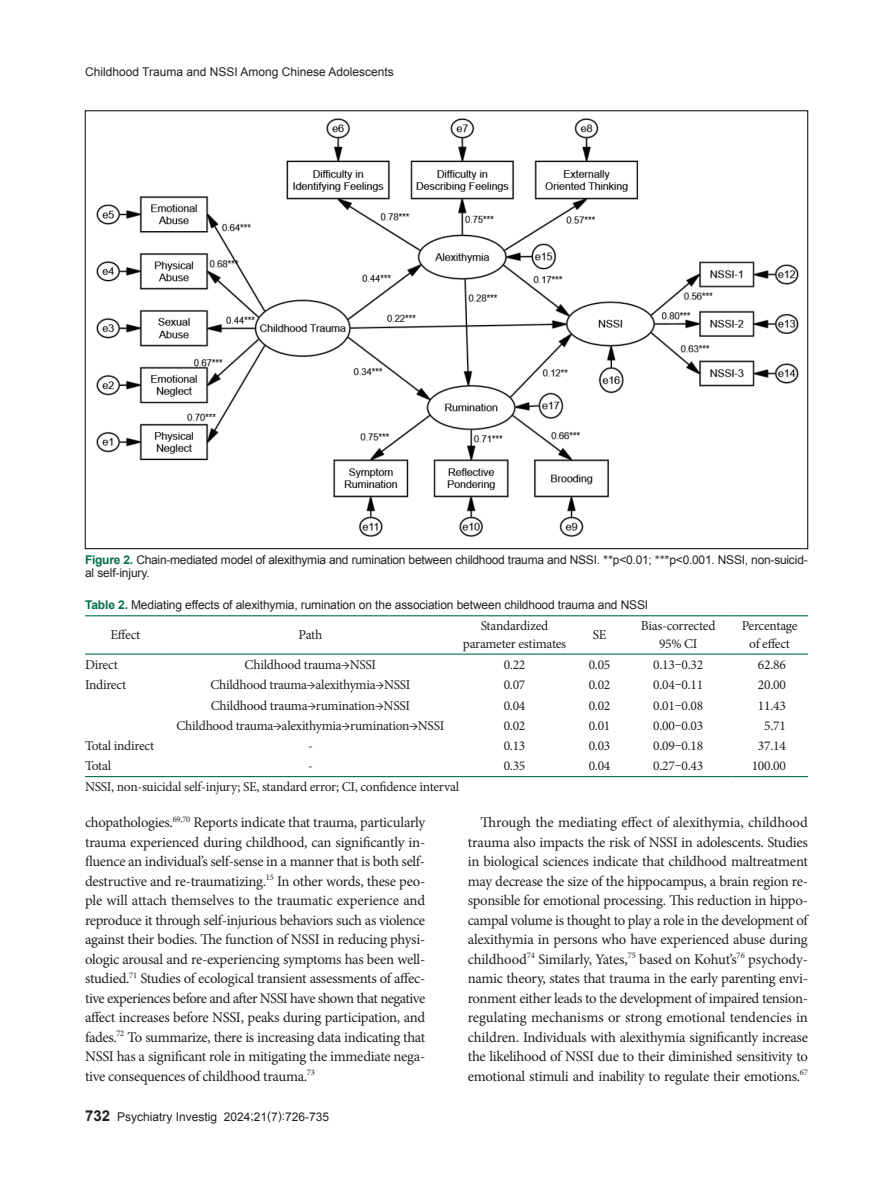
<style>
.page{position:relative;width:893px;height:1191px;background:#fff}
.page>*{position:absolute;margin:0;border:0;box-sizing:border-box;transform-origin:0 0}
.본문{font:14.7px/19.5px "Minion Pro";letter-spacing:-.02em;color:#231f20;text-align:justify}
.표본문{font:13.5px "Minion Pro";letter-spacing:-.02em;color:#231f20}
.표설명{font:13.5px "Minion Pro";letter-spacing:-.02em;color:#231f20}
.그림제목{font:12px/13.5px "Arial";letter-spacing:-.02em;color:#231f20}
.표제목{font:12px "Arial";letter-spacing:-.01em;color:#231f20}
.그림제목-2{font:12px "Arial";color:#231f20}
.s1{font-weight:700;color:#006f4b}
.s2{font-family:"Century Gothic"}
.s3{font-weight:700;font-size:15px}
</style>
<div class="page">
<img style="left:96px;top:118px;width:703px;height:419px">
<hr style="left:85px;top:615px;width:81px;height:1px;background:#006f4b">
<hr style="left:166px;top:615px;width:289px;height:1px;background:#006f4b">
<hr style="left:455px;top:615px;width:119px;height:1px;background:#006f4b">
<hr style="left:574px;top:615px;width:51px;height:1px;background:#006f4b">
<hr style="left:625px;top:615px;width:106px;height:1px;background:#006f4b">
<hr style="left:731px;top:615px;width:77px;height:1px;background:#006f4b">
<hr style="left:85px;top:776px;width:81px;height:1px;background:#006f4b">
<hr style="left:166px;top:776px;width:289px;height:1px;background:#006f4b">
<hr style="left:455px;top:776px;width:119px;height:1px;background:#006f4b">
<hr style="left:574px;top:776px;width:51px;height:1px;background:#006f4b">
<hr style="left:625px;top:776px;width:106px;height:1px;background:#006f4b">
<hr style="left:731px;top:776px;width:77px;height:1px;background:#006f4b">
<hr style="left:85px;top:653px;width:81px;height:1px;background:#006f4b">
<hr style="left:166px;top:653px;width:289px;height:1px;background:#006f4b">
<hr style="left:455px;top:653px;width:119px;height:1px;background:#006f4b">
<hr style="left:574px;top:653px;width:51px;height:1px;background:#006f4b">
<hr style="left:625px;top:653px;width:106px;height:1px;background:#006f4b">
<hr style="left:731px;top:653px;width:77px;height:1px;background:#006f4b">
<p class="그림제목-2" style="left:85px;top:64px;width:310px">Childhood Trauma and NSSI Among Chinese Adolescents</p>
<p class="그림제목" style="left:85px;top:553px;width:724px"><span class="s1">Figure 2.</span> Chain-mediated model of alexithymia and rumination between childhood trauma and NSSI. <span class="s2">**</span>p&lt;0.01; <span class="s2">***</span>p&lt;0.001. NSSI, non-suicid&shy;al self-injury.</p>
<p class="표제목" style="left:85px;top:597px;width:565px"><span class="s1">Table 2.</span> Mediating effects of alexithymia, rumination on the association between childhood trauma and NSSI</p>
<p class="표본문" style="left:111px;top:626px;width:31px">Effect</p>
<p class="표본문" style="left:299px;top:626px;width:25px">Path</p>
<p class="표본문" style="left:481px;top:617px;width:69px">Standardized</p>
<p class="표본문" style="left:463px;top:635px;width:105px">parameter estimates</p>
<p class="표본문" style="left:641px;top:617px;width:76px">Bias-corrected</p>
<p class="표본문" style="left:659px;top:635px;width:40px">95% CI</p>
<p class="표본문" style="left:742px;top:617px;width:57px">Percentage</p>
<p class="표본문" style="left:749px;top:635px;width:42px">of effect</p>
<p class="표본문" style="left:593px;top:626px;width:15px">SE</p>
<p class="표본문" style="left:85px;top:655px;width:34px">Direct</p>
<p class="표본문" style="left:245px;top:655px;width:133px">Childhood trauma→NSSI</p>
<p class="표본문" style="left:504px;top:655px;width:23px">0.22</p>
<p class="표본문" style="left:589px;top:655px;width:23px">0.05</p>
<p class="표본문" style="left:653px;top:655px;width:52px">0.13–0.32</p>
<p class="표본문" style="left:758px;top:655px;width:29px">62.86</p>
<p class="표본문" style="left:85px;top:675px;width:43px">Indirect</p>
<p class="표본문" style="left:210px;top:675px;width:202px">Childhood trauma→alexithymia→NSSI</p>
<p class="표본문" style="left:504px;top:675px;width:23px">0.07</p>
<p class="표본문" style="left:589px;top:675px;width:23px">0.02</p>
<p class="표본문" style="left:653px;top:675px;width:52px">0.04–0.11</p>
<p class="표본문" style="left:758px;top:675px;width:29px">20.00</p>
<p class="표본문" style="left:211px;top:696px;width:201px">Childhood trauma→rumination→NSSI</p>
<p class="표본문" style="left:504px;top:696px;width:23px">0.04</p>
<p class="표본문" style="left:589px;top:696px;width:23px">0.02</p>
<p class="표본문" style="left:653px;top:696px;width:52px">0.01–0.08</p>
<p class="표본문" style="left:758px;top:696px;width:29px">11.43</p>
<p class="표본문" style="left:176px;top:716px;width:269px">Childhood trauma→alexithymia→rumination→NSSI</p>
<p class="표본문" style="left:504px;top:716px;width:23px">0.02</p>
<p class="표본문" style="left:589px;top:716px;width:23px">0.01</p>
<p class="표본문" style="left:653px;top:716px;width:52px">0.00–0.03</p>
<p class="표본문" style="left:764px;top:716px;width:23px">5.71</p>
<p class="표본문" style="left:85px;top:737px;width:71px">Total indirect</p>
<p class="표본문" style="left:308px;top:737px;width:6px">-</p>
<p class="표본문" style="left:504px;top:737px;width:23px">0.13</p>
<p class="표본문" style="left:589px;top:737px;width:23px">0.03</p>
<p class="표본문" style="left:653px;top:737px;width:52px">0.09–0.18</p>
<p class="표본문" style="left:758px;top:737px;width:29px">37.14</p>
<p class="표본문" style="left:85px;top:757px;width:28px">Total</p>
<p class="표본문" style="left:308px;top:757px;width:6px">-</p>
<p class="표본문" style="left:504px;top:757px;width:23px">0.35</p>
<p class="표본문" style="left:589px;top:757px;width:23px">0.04</p>
<p class="표본문" style="left:653px;top:757px;width:52px">0.27–0.43</p>
<p class="표본문" style="left:752px;top:757px;width:36px">100.00</p>
<p class="표설명" style="left:85px;top:777px;width:376px">NSSI, non-suicidal self-injury; SE, standard error; CI, confidence interval</p>
<p class="본문" style="left:85px;top:812px;width:342px">chopathologies.<sup>69,70</sup> Reports indicate that trauma, particularly trauma experienced during childhood, can significantly in&shy;fluence an individual’s self-sense in a manner that is both self&shy;destructive and re-traumatizing.<sup>15</sup> In other words, these peo&shy;ple will attach themselves to the traumatic experience and reproduce it through self-injurious behaviors such as violence against their bodies. The function of NSSI in reducing physi&shy;ologic arousal and re-experiencing symptoms has been well&shy;studied.<sup>71</sup> Studies of ecological transient assessments of affec&shy;tive experiences before and after NSSI have shown that negative affect increases before NSSI, peaks during participation, and fades.<sup>72</sup> To summarize, there is increasing data indicating that NSSI has a significant role in mitigating the immediate nega&shy;tive consequences of childhood trauma.<sup>73</sup></p>
<p class="본문" style="left:468px;top:812px;width:342px;text-indent:13px">Through the mediating effect of alexithymia, childhood trauma also impacts the risk of NSSI in adolescents. Studies in biological sciences indicate that childhood maltreatment may decrease the size of the hippocampus, a brain region re&shy;sponsible for emotional processing. This reduction in hippo&shy;campal volume is thought to play a role in the development of alexithymia in persons who have experienced abuse during childhood<sup>74</sup> Similarly, Yates,<sup>75</sup> based on Kohut’s<sup>76</sup> psychody&shy;namic theory, states that trauma in the early parenting envi&shy;ronment either leads to the development of impaired tension&shy;regulating mechanisms or strong emotional tendencies in children. Individuals with alexithymia significantly increase the likelihood of NSSI due to their diminished sensitivity to emotional stimuli and inability to regulate their emotions.<sup>67</sup></p>
<p class="그림제목-2" style="left:85px;top:1108px;width:246px"><span class="s3">732</span> Psychiatry Investig 2024;21(7):726-735</p>
</div>
